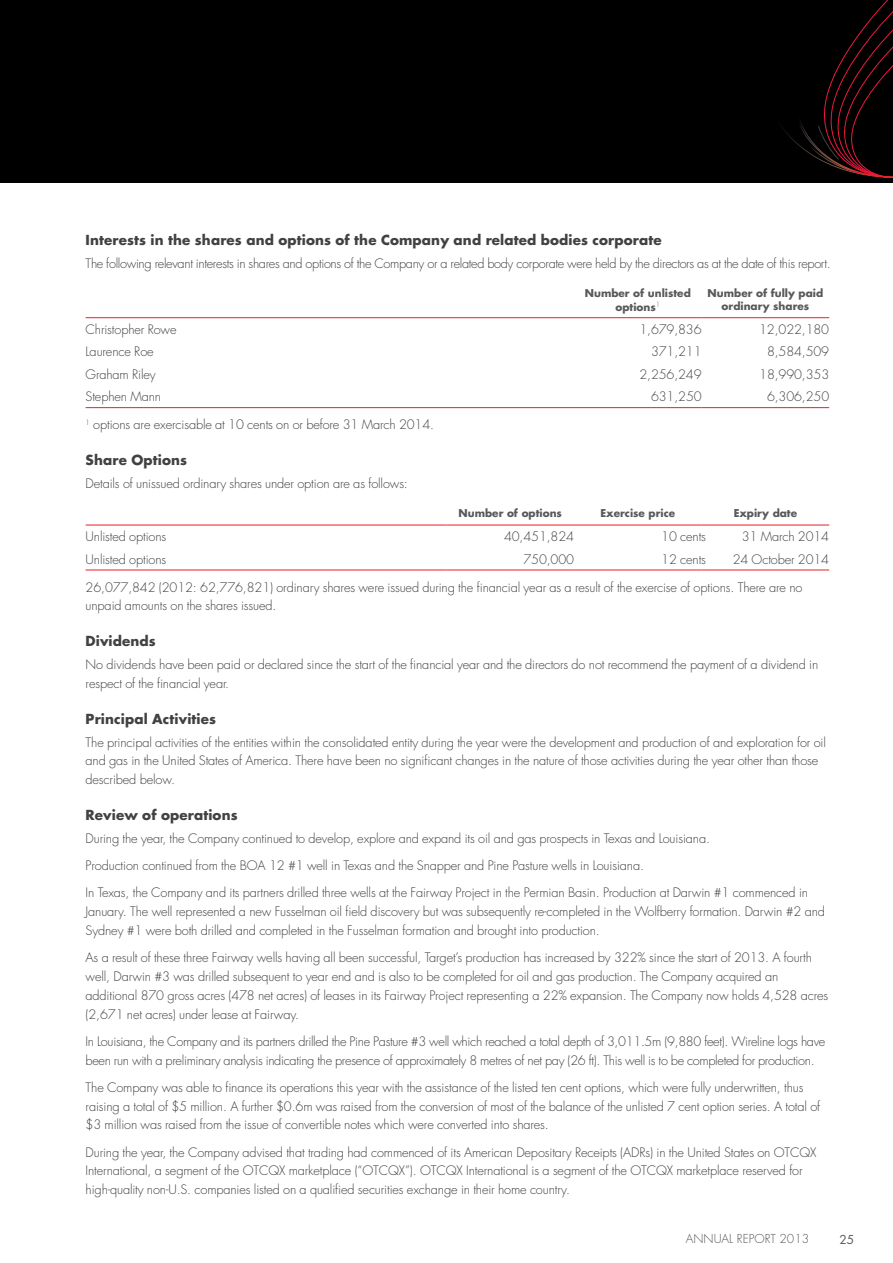
<style>
.page{position:relative;width:893px;height:1263px;background:#fff}
.page>*{position:absolute;margin:0;border:0;box-sizing:border-box;transform-origin:0 0}
.t1{font:700 13.5px "Futura";letter-spacing:.01em;color:#414042}
.t2{font:300 12.75px/18.8px "Futura";letter-spacing:-.01em;color:#414042}
.t3{font:300 12px "Futura";color:#58595b}
.t4{font:12px "Futura";color:#58595b}
.t5{font:700 10.5px/14.4px "Futura";color:#58595b;text-align:center}
</style>
<div class="page">
<div style="left:0;top:0;width:893px;height:183px;background:#000"></div>
<svg style="left:782px;top:0;width:111px;height:178px"></svg>
<hr style="left:86px;top:317px;width:488px;height:1px;background:#ed1d24">
<hr style="left:574px;top:407px;width:128px;height:1px;background:#ed1d24">
<hr style="left:702px;top:407px;width:127px;height:1px;background:#ed1d24">
<hr style="left:86px;top:407px;width:488px;height:1px;background:#ed1d24">
<hr style="left:574px;top:317px;width:128px;height:1px;background:#ed1d24">
<hr style="left:702px;top:317px;width:127px;height:1px;background:#ed1d24">
<hr style="left:86px;top:570px;width:360px;height:1px;background:#ed1d24">
<hr style="left:446px;top:570px;width:128px;height:1px;background:#ed1d24">
<hr style="left:574px;top:570px;width:128px;height:1px;background:#ed1d24">
<hr style="left:706px;top:570px;width:123px;height:1px;background:#ed1d24">
<hr style="left:446px;top:525px;width:128px;height:1px;background:#ed1d24">
<hr style="left:574px;top:525px;width:128px;height:1px;background:#ed1d24">
<hr style="left:706px;top:525px;width:123px;height:1px;background:#ed1d24">
<hr style="left:86px;top:525px;width:360px;height:1px;background:#ed1d24">
<p class="t1" style="left:86px;top:231px;width:578px">Interests in the shares and options of the Company and related bodies corporate</p>
<p class="t2" style="left:86px;top:254px;width:747px">The following relevant interests in shares and options of the Company or a related body corporate were held by the directors as at the date of this report.</p>
<p class="t5" style="left:585px;top:286px;width:108px">Number of unlisted options<sup>1</sup></p>
<p class="t5" style="left:708px;top:287px;width:117px;line-height:12.6px">Number of fully paid ordinary shares</p>
<p class="t2" style="left:86px;top:320px;width:92px">Christopher Rowe</p>
<p class="t2" style="left:639px;top:320px;width:64px">1,679,836</p>
<p class="t2" style="left:759px;top:320px;width:71px">12,022,180</p>
<p class="t2" style="left:86px;top:343px;width:70px">Laurence Roe</p>
<p class="t2" style="left:651px;top:343px;width:52px">371,211</p>
<p class="t2" style="left:767px;top:343px;width:64px">8,584,509</p>
<p class="t2" style="left:86px;top:365px;width:72px">Graham Riley</p>
<p class="t2" style="left:639px;top:365px;width:64px">2,256,249</p>
<p class="t2" style="left:759px;top:365px;width:71px">18,990,353</p>
<p class="t2" style="left:86px;top:388px;width:77px">Stephen Mann</p>
<p class="t2" style="left:651px;top:388px;width:52px">631,250</p>
<p class="t2" style="left:767px;top:388px;width:64px">6,306,250</p>
<p class="t2" style="left:86px;top:416px;width:350px"><sup>1</sup> options are exercisable at 10 cents on or before 31 March 2014.</p>
<p class="t1" style="left:86px;top:451px;width:103px">Share Options</p>
<p class="t2" style="left:86px;top:474px;width:324px">Details of unissued ordinary shares under option are as follows:</p>
<p class="t5" style="left:459px;top:506px;width:105px">Number of options</p>
<p class="t5" style="left:600px;top:506px;width:76px">Exercise price</p>
<p class="t5" style="left:734px;top:506px;width:65px">Expiry date</p>
<p class="t2" style="left:86px;top:527px;width:82px">Unlisted options</p>
<p class="t2" style="left:504px;top:527px;width:71px">40,451,824</p>
<p class="t2" style="left:661px;top:527px;width:46px">10 cents</p>
<p class="t2" style="left:742px;top:527px;width:89px">31 March 2014</p>
<p class="t2" style="left:86px;top:550px;width:82px">Unlisted options</p>
<p class="t2" style="left:523px;top:550px;width:52px">750,000</p>
<p class="t2" style="left:661px;top:550px;width:46px">12 cents</p>
<p class="t2" style="left:86px;top:545px;width:745px;line-height:28px;text-indent:647px">24 October 2014<br>26,077,842 (2012: 62,776,821) ordinary shares were issued during the financial year as a result of the exercise of options. There are no</p>
<p class="t2" style="left:86px;top:597px;width:192px">unpaid amounts on the shares issued.</p>
<p class="t1" style="left:86px;top:632px;width:72px">Dividends</p>
<p class="t2" style="left:86px;top:655px;width:734px">No dividends have been paid or declared since the start of the financial year and the directors do not recommend the payment of a dividend in respect of the financial year.</p>
<p class="t1" style="left:86px;top:710px;width:132px">Principal Activities</p>
<p class="t2" style="left:86px;top:733px;width:742px">The principal activities of the entities within the consolidated entity during the year were the development and production of and exploration for oil and gas in the United States of America. There have been no significant changes in the nature of those activities during the year other than those described below.</p>
<p class="t1" style="left:86px;top:806px;width:154px">Review of operations</p>
<p class="t2" style="left:86px;top:825px;width:724px;line-height:27.3px">During the year, the Company continued to develop, explore and expand its oil and gas prospects in Texas and Louisiana.<br>Production continued from the BOA 12 #1 well in Texas and the Snapper and Pine Pasture wells in Louisiana.<br>I n Texas, the Company and its partners drilled three wells at the Fairway Project in the Permian Basin. Production at Darwin #1 commenced in</p>
<p class="t2" style="left:86px;top:902px;width:741px">January. The well represented a new Fusselman oil field discovery but was subsequently re-completed in the Wolfberry formation. Darwin #2 and<br>Sydney #1 were both drilled and completed in the Fusselman formation and brought into production.</p>
<p class="t2" style="left:86px;top:948px;width:744px">As a result of these three Fairway wells having all been successful, Target’s production has increased by 322% since the start of 2013. A fourth well, Darwin #3 was drilled subsequent to year end and is also to be completed for oil and gas production. The Company acquired an additional 870 gross acres (478 net acres) of leases in its Fairway Project representing a 22% expansion. The Company now holds 4,528 acres (2,671 net acres) under lease at Fairway.</p>
<p class="t2" style="left:86px;top:1032px;width:741px">I n Louisiana, the Company and its partners drilled the Pine Pasture #3 well which reached a total depth of 3,011.5m (9,880 feet). Wireline logs have been run with a preliminary analysis indicating the presence of approximately 8 metres of net pay (26 ft). This well is to be completed for production.</p>
<p class="t2" style="left:86px;top:1078px;width:736px">The Company was able to finance its operations this year with the assistance of the listed ten cent options, which were fully underwritten, thus raising a total of $5 million. A further $0.6m was raised from the conversion of most of the balance of the unlisted 7 cent option series. A total of $3 million was raised from the issue of convertible notes which were converted into shares.</p>
<p class="t2" style="left:86px;top:1143px;width:732px">During the year, the Company advised that trading had commenced of its American Depositary Receipts (ADRs) in the United States on OTCQX<br>I nternational, a segment of the OTCQX marketplace (“OTCQX”). OTCQX I nternational is a segment of the OTCQX marketplace reserved for high-quality non-U.S. companies listed on a qualified securities exchange in their home country.</p>
<p class="t3" style="left:686px;top:1232px;width:125px">Annual Report 2013</p>
<p class="t4" style="left:839px;top:1231px;width:16px">25</p>
</div>
